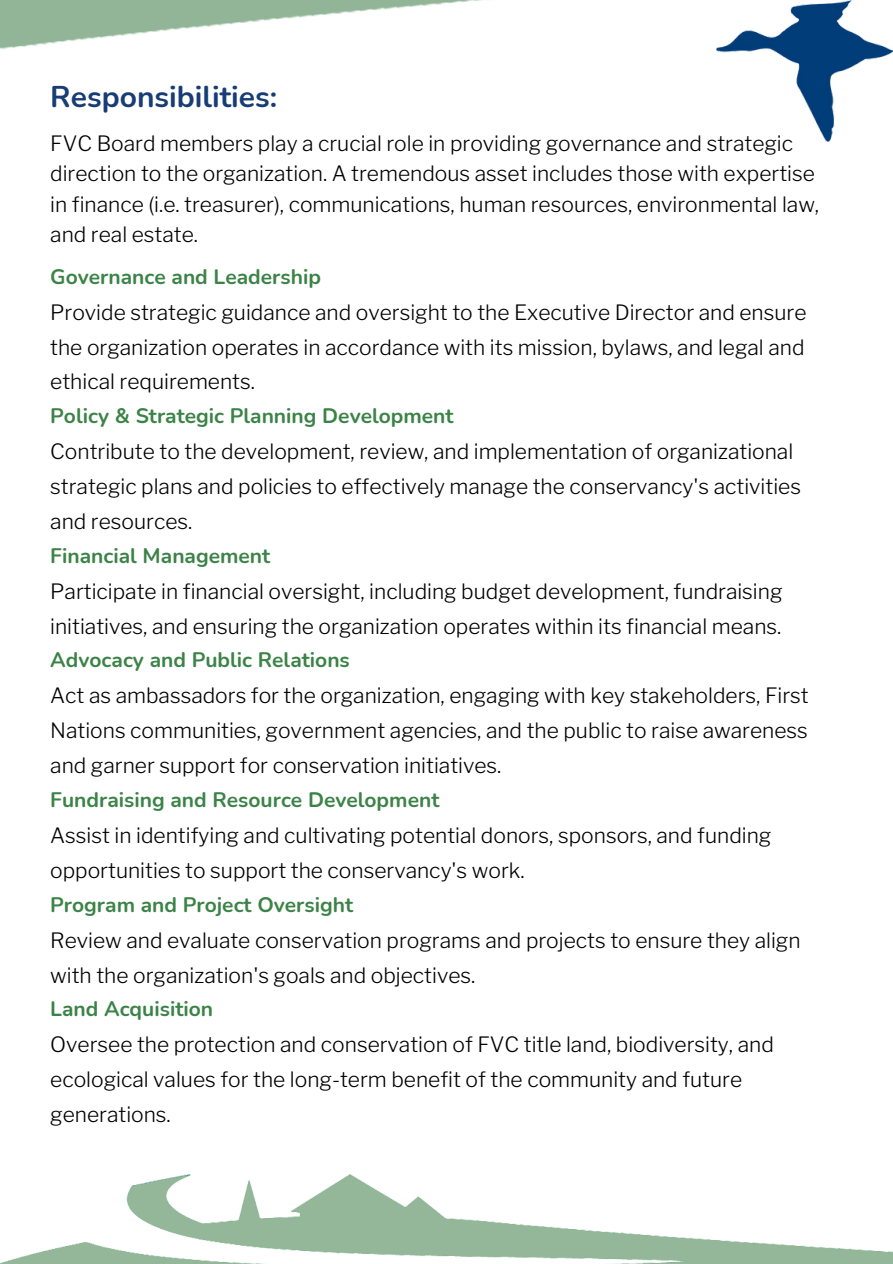
<style>
.page{position:relative;width:893px;height:1264px;background:#fff}
.page>*{position:absolute;margin:0;border:0;box-sizing:border-box;transform-origin:0 0}
.t1{font:700 30px "Nunito";color:#183d75}
.t2{font:300 21px/34.8px "Libre Franklin";color:#000}
.t3{font:700 21px "Nunito";color:#3b8347}
</style>
<div class="page">
<img style="left:0;top:0;width:482px;height:49px">
<img style="left:0;top:1174px;width:892px;height:89px">
<img style="left:716px;top:0;width:176px;height:142px">
<p class="t1" style="left:50px;top:77px;width:228px">Responsibilities:</p>
<p class="t2" style="left:50px;top:128px;width:770px;line-height:30.3px">FVC Board members play a crucial role in providing governance and strategic direction to the organization. A tremendous asset includes those with expertise in finance (i.e. treasurer), communications, human resources, environmental law, and real estate.</p>
<p class="t3" style="left:50px;top:262px;width:272px">Governance and Leadership</p>
<p class="t2" style="left:50px;top:295px;width:757px;text-align:justify">Provide strategic guidance and oversight to the Executive Director and ensure the organization operates in accordance with its mission, bylaws, and legal and ethical requirements.</p>
<h1 class="t3" style="left:50px;top:402px;width:405px">Policy &amp; Strategic Planning Development</h1>
<p class="t2" style="left:50px;top:434px;width:752px">Contribute to the development, review, and implementation of organizational strategic plans and policies to effectively manage the conservancy's activities and resources.</p>
<p class="t3" style="left:50px;top:541px;width:221px">Financial Management</p>
<p class="t2" style="left:50px;top:574px;width:733px">Participate in financial oversight, including budget development, fundraising initiatives, and ensuring the organization operates within its financial means.</p>
<p class="t3" style="left:50px;top:646px;width:301px">Advocacy and Public Relations</p>
<p class="t2" style="left:50px;top:678px;width:759px;text-align:justify">Act as ambassadors for the organization, engaging with key stakeholders, First Nations communities, government agencies, and the public to raise awareness and garner support for conservation initiatives.</p>
<p class="t3" style="left:50px;top:785px;width:390px">Fundraising and Resource Development</p>
<p class="t2" style="left:50px;top:818px;width:722px">Assist in identifying and cultivating potential donors, sponsors, and funding opportunities to support the conservancy's work.</p>
<p class="t3" style="left:50px;top:890px;width:304px">Program and Project Oversight</p>
<p class="t2" style="left:50px;top:922px;width:751px">Review and evaluate conservation programs and projects to ensure they align with the organization's goals and objectives.</p>
<p class="t3" style="left:50px;top:995px;width:164px">Land Acquisition</p>
<p class="t2" style="left:50px;top:1027px;width:725px">Oversee the protection and conservation of FVC title land, biodiversity, and ecological values for the long-term benefit of the community and future generations.</p>
</div>
